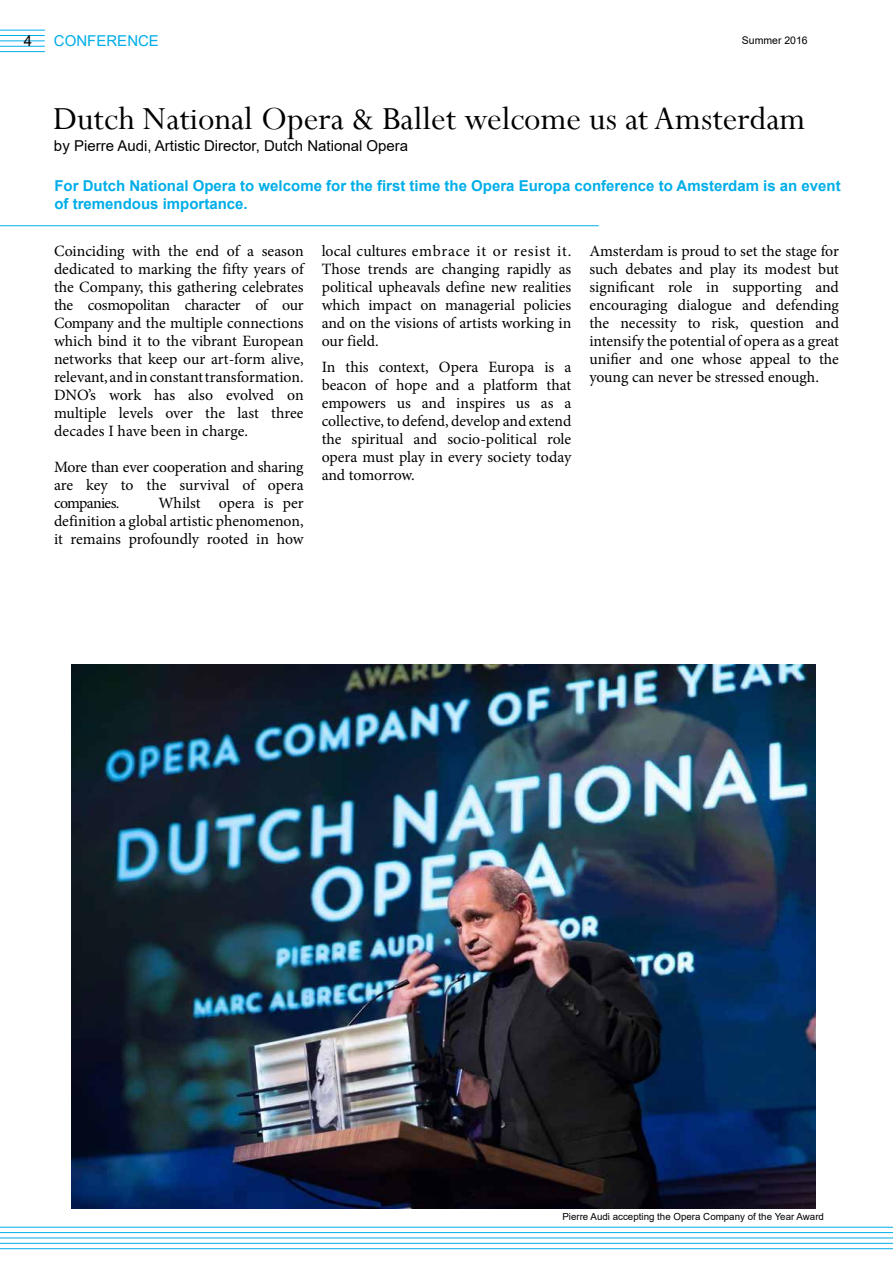
<style>
.page{position:relative;width:893px;height:1263px;background:#fff}
.page>*{position:absolute;margin:0;border:0;box-sizing:border-box;transform-origin:0 0}
.t1{font:36px "Perpetua";color:#000}
.t2{font:15.75px/18px "Minion Pro";letter-spacing:-.005em;color:#000;text-align:justify}
.t3{font:700 15px/18px "Arial";color:#00aee8}
.t4{font:15px "Arial";color:#000}
.t5{font:15px "Arial";color:#00aee8}
.t6{font:10.5px "Arial";color:#000}
.t7{font:9.75px "Arial";color:#000}
</style>
<div class="page">
<hr style="left:0;top:225px;width:599px;height:1px;background:#00aee8">
<hr style="left:0;top:35px;width:45px;height:1px;background:#00aee8">
<hr style="left:0;top:46px;width:45px;height:1px;background:#00aee8">
<hr style="left:0;top:41px;width:45px;height:1px;background:#00aee8">
<hr style="left:0;top:30px;width:45px;height:1px;background:#00aee8">
<hr style="left:0;top:51px;width:45px;height:1px;background:#00aee8">
<hr style="left:0;top:1232px;width:893px;height:1px;background:#00aee8">
<hr style="left:0;top:1243px;width:893px;height:1px;background:#00aee8">
<hr style="left:0;top:1237px;width:893px;height:1px;background:#00aee8">
<hr style="left:0;top:1227px;width:893px;height:1px;background:#00aee8">
<hr style="left:0;top:1248px;width:893px;height:1px;background:#00aee8">
<img style="left:72px;top:664px;width:744px;height:545px">
<p class="t4" style="left:24px;top:31px;width:10px">4</p>
<p class="t5" style="left:54px;top:31px;width:107px">CONFERENCE</p>
<p class="t6" style="left:742px;top:33px;width:67px">Summer 2016</p>
<h1 class="t1" style="left:53px;top:96px;width:754px">Dutch National Opera &amp; Ballet welcome us at Amsterdam</h1>
<p class="t4" style="left:54px;top:136px;width:356px">by Pierre Audi, Artistic Director, Dutch National Opera</p>
<p class="t3" style="left:54px;top:176px;width:788px">For Dutch National Opera to welcome for the first time the Opera Europa conference to Amsterdam is an event of tremendous importance.</p>
<p class="t2" style="left:54px;top:242px;width:251px">Coinciding with the end of a season dedicated to marking the fifty years of the Company, this gathering celebrates the cosmopolitan character of our Company and the multiple connections which bind it to the vibrant European networks that keep our art-form alive, relevant, and in constant transformation.<br>DNO’s work has also evolved on multiple levels over the last three decades I have been in charge.</p>
<p class="t2" style="left:54px;top:458px;width:251px">More than ever cooperation and sharing are key to the survival of opera companies.</p>
<p class="t2" style="left:54px;top:494px;width:251px;text-indent:104px">Whilst opera is per definition a global artistic phenomenon, it remains profoundly rooted in how</p>
<p class="t2" style="left:322px;top:242px;width:251px">local cultures embrace it or resist it.<br>Those trends are changing rapidly as political upheavals define new realities which impact on managerial policies and on the visions of artists working in our field.</p>
<p class="t2" style="left:322px;top:358px;width:251px">In this context, Opera Europa is a beacon of hope and a platform that empowers us and inspires us as a collective, to defend, develop and extend the spiritual and socio-political role opera must play in every society today and tomorrow.</p>
<p class="t2" style="left:589px;top:242px;width:251px">Amsterdam is proud to set the stage for such debates and play its modest but significant role in supporting and encouraging dialogue and defending the necessity to risk, question and intensify the potential of opera as a great unifier and one whose appeal to the young can never be stressed enough.</p>
<p class="t7" style="left:562px;top:1210px;width:263px">Pierre Audi accepting the Opera Company of the Year Award</p>
</div>
